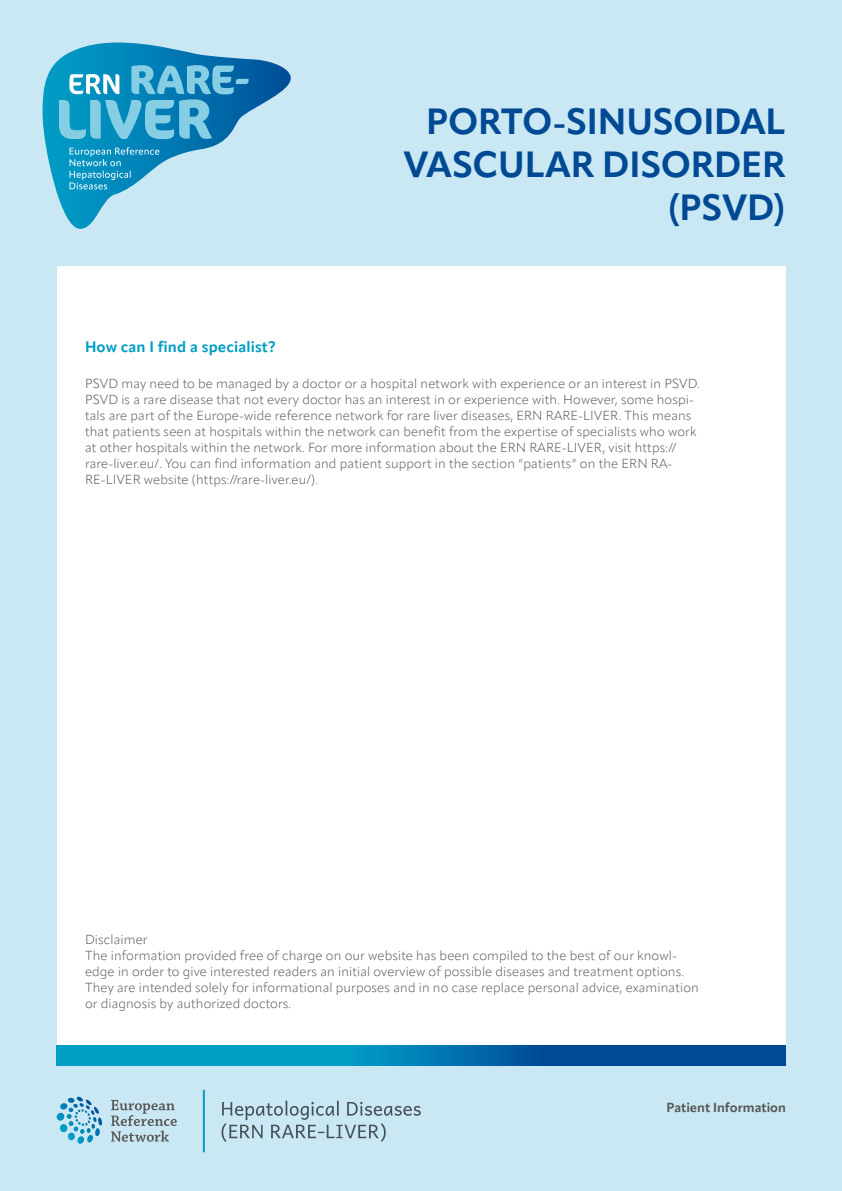
<style>
.page{position:relative;width:842px;height:1191px;background:#cae8f3}
.page>*{position:absolute;margin:0;border:0;box-sizing:border-box;transform-origin:0 0}
.t1{font:700 36px/43.2px "Apparat";letter-spacing:-.005em;color:#004994;text-align:right}
.t2{font:700 15px "Apparat";letter-spacing:.01em;color:#009dc5}
.t3{font:300 13px/16px "Apparat";letter-spacing:.01em;color:#575756}
.t4{font:700 13px "Apparat";letter-spacing:-.005em;color:#575756}
</style>
<div class="page">
<div style="left:57px;top:266px;width:728px;height:793px;background:#fff"></div>
<svg style="left:57px;top:1046px;width:728px;height:19px"></svg>
<svg style="left:43px;top:43px;width:248px;height:186px"></svg>
<svg style="left:59px;top:65px;width:190px;height:74px"></svg>
<svg style="left:70px;top:147px;width:89px;height:42px"></svg>
<img style="left:221px;top:1106px;width:200px;height:30px">
<img style="left:222px;top:1100px;width:141px;height:15px">
<img style="left:222px;top:1123px;width:164px;height:19px">
<svg style="left:111px;top:1100px;width:66px;height:41px"></svg>
<svg style="left:57px;top:1096px;width:45px;height:48px"></svg>
<hr style="left:203px;top:1089px;width:2px;height:63px;background:#009dc5">
<p class="t2" style="left:85px;top:337px;width:192px">How can I find a specialist?</p>
<h1 class="t1" style="left:403px;top:100px;width:383px">PORTO-SINUSOIDAL<br>VASCULAR DISORDER (PSVD)</h1>
<p class="t3" style="left:85px;top:375px;width:616px">PSVD may need to be managed by a doctor or a hospital network with experience or an interest in PSVD.<br>PSVD is a rare disease that not every doctor has an interest in or experience with. However, some hospi&shy;tals are part of the Europe-wide reference network for rare liver diseases, ERN RARE-LIVER. This means that patients seen at hospitals within the network can benefit from the expertise of specialists who work at other hospitals within the network. For more information about the ERN RARE-LIVER, visit https:// rare-liver.eu/. You can find information and patient support in the section “patients” on the ERN RA-RE-LIVER website (https://rare-liver.eu/).</p>
<p class="t3" style="left:85px;top:931px;width:615px">Disclaimer<br>The information provided free of charge on our website has been compiled to the best of our knowl&shy;edge in order to give interested readers an initial overview of possible diseases and treatment options.<br>They are intended solely for informational purposes and in no case replace personal advice, examination or diagnosis by authorized doctors.</p>
<p class="t4" style="left:666px;top:1099px;width:121px">Patient Information</p>
</div>
